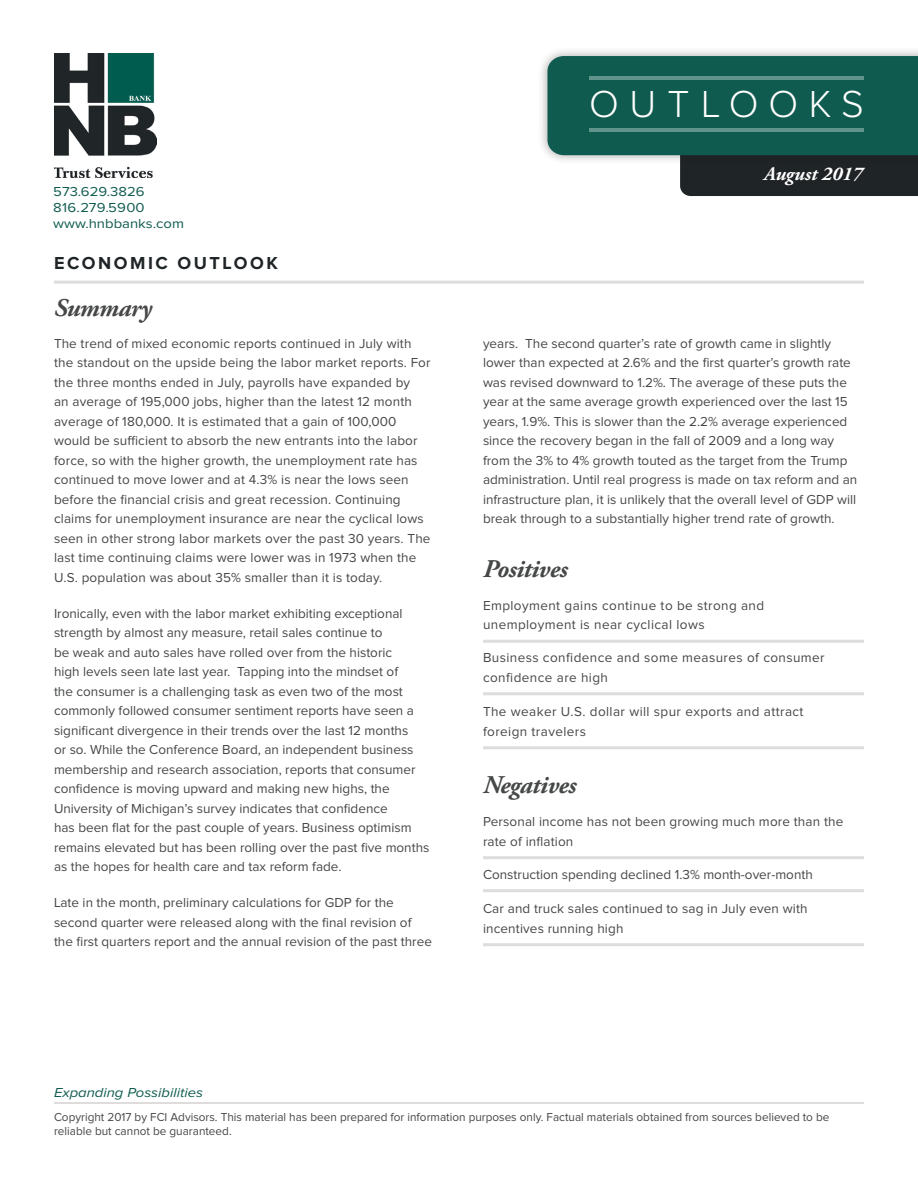
<style>
.page{position:relative;width:918px;height:1188px;background:#fff}
.page>*{position:absolute;margin:0;border:0;box-sizing:border-box;transform-origin:0 0}
.t1{font:300 39px "Proxima Nova";letter-spacing:.27em;color:#fff}
.palatino-main{font:italic 700 25.5px "Adobe Garamond Pro";letter-spacing:-.02em;color:#464747}
.t2{font:italic 700 19.5px "Adobe Garamond Pro";color:#fff}
.t3{font:700 18px "Proxima Nova";letter-spacing:.14em;color:#1f2427}
.palatino-main-2{font:13.5px/19.5px "Proxima Nova";color:#464747}
.bullets-square{font:13.5px/19.5px "Proxima Nova";letter-spacing:.03em;color:#464747}
.bullets-square-2{font:13.5px/19.5px "Proxima Nova";letter-spacing:.01em;color:#464747}
.bullets-square-3{font:13.5px "Proxima Nova";color:#464747}
.dataNumbers{font:13.5px "Proxima Nova";color:#0f5b4f;scale:1.1 1}
.t4{font:italic 13.5px "Proxima Nova";color:#0f5b4f;scale:1.1 1}
.dataNumbers-2{font:13.5px "Proxima Nova";letter-spacing:.02em;color:#0f5b4f;scale:1.1 1}
.t5{font:12px/14.4px "Proxima Nova";color:#464747}
</style>
<div class="page">
<div style="left:538px;top:46px;width:380px;height:119px;background:#231f20;opacity:.38"></div>
<svg style="left:547px;top:56px;width:371px;height:140px;background:#2d665d"></svg>
<hr style="left:589px;top:76px;width:275px;height:4px;background:#62948c">
<hr style="left:589px;top:128px;width:275px;height:4px;background:#62948c">
<div style="left:758px;top:164px;width:111px;height:27px;background:#231f20"></div>
<hr style="left:483px;top:640px;width:381px;height:3px;background:#dedcdc">
<hr style="left:483px;top:692px;width:381px;height:3px;background:#dedcdc">
<hr style="left:483px;top:746px;width:381px;height:3px;background:#dedcdc">
<hr style="left:483px;top:856px;width:381px;height:3px;background:#dedcdc">
<hr style="left:483px;top:889px;width:381px;height:3px;background:#dedcdc">
<hr style="left:483px;top:943px;width:381px;height:3px;background:#dedcdc">
<hr style="left:54px;top:281px;width:810px;height:3px;background:#dedcdc">
<hr style="left:54px;top:1102px;width:810px;height:2px;background:#dedcdc">
<img style="left:54px;top:53px;width:103px;height:124px">
<p class="dataNumbers" style="left:53px;top:185px;width:85px">573.629.3826</p>
<p class="dataNumbers-2" style="left:53px;top:201px;width:84px">816.279.5900</p>
<p class="dataNumbers" style="left:53px;top:217px;width:120px">www.hnbbanks.com</p>
<p class="t3" style="left:54px;top:254px;width:225px">ECONOMIC OUTLOOK</p>
<p class="palatino-main" style="left:54px;top:293px;width:99px">Summary</p>
<p class="palatino-main-2" style="left:54px;top:334px;width:378px">The trend of mixed economic reports continued in July with the standout on the upside being the labor market reports. For the three months ended in July, payrolls have expanded by<br>an average of 195,000 jobs, higher than the latest 12 month average of 180,000. It is estimated that a gain of 100,000 would be sufficient to absorb the new entrants into the labor force, so with the higher growth, the unemployment rate has continued to move lower and at 4.3% is near the lows seen before the financial crisis and great recession. Continuing claims for unemployment insurance are near the cyclical lows seen in other strong labor markets over the past 30 years. The last time continuing claims were lower was in 1973 when the U.S. population was about 35% smaller than it is today.</p>
<p class="palatino-main-2" style="left:54px;top:604px;width:377px">Ironically, even with the labor market exhibiting exceptional strength by almost any measure, retail sales continue to<br>be weak and auto sales have rolled over from the historic<br>high levels seen late last year. Tapping into the mindset of<br>the consumer is a challenging task as even two of the most commonly followed consumer sentiment reports have seen a significant divergence in their trends over the last 12 months<br>or so. While the Conference Board, an independent business membership and research association, reports that consumer confidence is moving upward and making new highs, the University of Michigan’s survey indicates that confidence<br>has been flat for the past couple of years. Business optimism remains elevated but has been rolling over the past five months as the hopes for health care and tax reform fade.</p>
<p class="palatino-main-2" style="left:54px;top:893px;width:379px">Late in the month, preliminary calculations for GDP for the second quarter were released along with the final revision of the first quarters report and the annual revision of the past three</p>
<h1 class="t1" style="left:589px;top:86px;width:276px">OUTLOOKS</h1>
<h3 class="t2" style="left:764px;top:162px;width:100px">August 2017</h3>
<p class="palatino-main-2" style="left:483px;top:334px;width:376px">years. The second quarter’s rate of growth came in slightly lower than expected at 2.6% and the first quarter’s growth rate was revised downward to 1.2%. The average of these puts the year at the same average growth experienced over the last 15 years, 1.9%. This is slower than the 2.2% average experienced since the recovery began in the fall of 2009 and a long way from the 3% to 4% growth touted as the target from the Trump administration. Until real progress is made on tax reform and an infrastructure plan, it is unlikely that the overall level of GDP will break through to a substantially higher trend rate of growth.</p>
<p class="palatino-main" style="left:483px;top:554px;width:86px">Positives</p>
<p class="bullets-square" style="left:483px;top:596px;width:283px">Employment gains continue to be strong and unemployment is near cyclical lows</p>
<p class="bullets-square" style="left:483px;top:649px;width:343px">Business confidence and some measures of consumer confidence are high</p>
<p class="bullets-square" style="left:483px;top:703px;width:322px">The weaker U.S. dollar will spur exports and attract foreign travelers</p>
<p class="palatino-main" style="left:483px;top:770px;width:95px">Negatives</p>
<p class="bullets-square-2" style="left:483px;top:813px;width:362px">Personal income has not been growing much more than the rate of inflation</p>
<p class="bullets-square-3" style="left:483px;top:868px;width:331px">Construction spending declined 1.3% month-over-month</p>
<p class="bullets-square-2" style="left:483px;top:900px;width:326px">Car and truck sales continued to sag in July even with incentives running high</p>
<p class="t4" style="left:54px;top:1086px;width:137px">Expanding Possibilities</p>
<p class="t5" style="left:54px;top:1110px;width:777px">Copyright 2017 by FCI Advisors. This material has been prepared for information purposes only. Factual materials obtained from sources believed to be reliable but cannot be guaranteed.</p>
</div>
